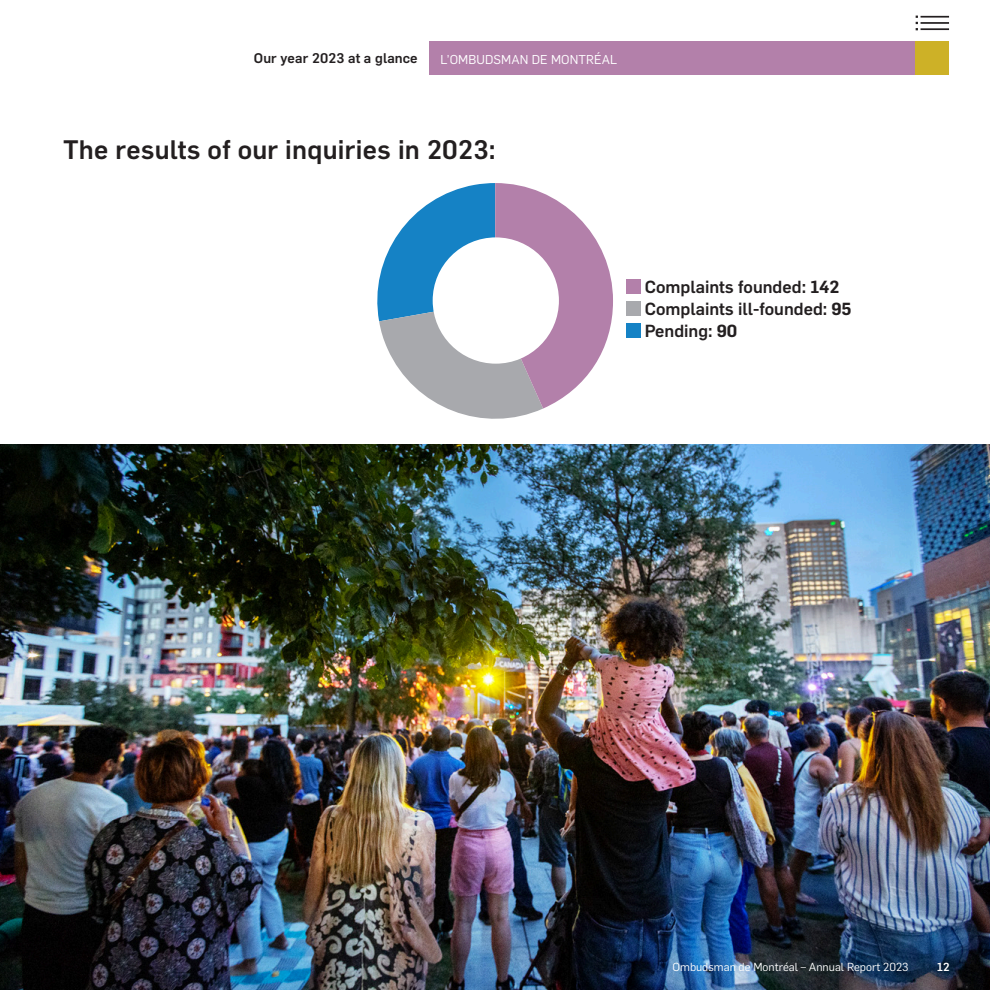
<style>
.page{position:relative;width:990px;height:990px;background:#fff}
.page>*{position:absolute;margin:0;border:0;box-sizing:border-box;transform-origin:0 0}
.GR_Tit_Section{font:500 26.25px "Flama";letter-spacing:.01em;color:#231f20}
.t1{font:500 17.25px "Flama";color:#231f20}
.GR_Tit_Section-2{font:500 13.75px "Flama";letter-spacing:.01em;color:#231f20}
.GR_Tit_Section-3{font:12.62px "Flama";letter-spacing:.01em;color:#fff}
.t2{font:11.5px "Flama";color:#fff}
.t3{font:500 11.5px "Flama";color:#fff}
.s1{font-weight:600}
</style>
<div class="page">
<hr style="left:921px;top:28px;width:28px;height:2px;background:#231f20">
<hr style="left:921px;top:22px;width:28px;height:2px;background:#231f20">
<hr style="left:921px;top:16px;width:28px;height:2px;background:#231f20">
<svg style="left:916px;top:16px;width:2px;height:14px"></svg>
<svg style="left:377px;top:183px;width:236px;height:236px"></svg>
<img style="left:0;top:445px;width:990px;height:545px">
<div style="left:429px;top:41px;width:487px;height:34px;background:#b380aa"></div>
<div style="left:915px;top:41px;width:34px;height:34px;background:#cdb127"></div>
<div style="left:626px;top:279px;width:14px;height:14px;background:#b380aa"></div>
<div style="left:626px;top:301px;width:14px;height:14px;background:#a8a9ad"></div>
<div style="left:626px;top:323px;width:14px;height:14px;background:#1582c5"></div>
<div style="left:433px;top:237px;width:126px;height:127px;background:#fff;border-radius:50%"></div>
<p class="GR_Tit_Section-2" style="left:254px;top:48px;width:165px">Our year 2023 at a glance</p>
<p class="GR_Tit_Section-3" style="left:441px;top:51px;width:178px">L’OMBUDSMAN DE MONTRÉAL</p>
<p class="GR_Tit_Section" style="left:63px;top:130px;width:434px">The results of our inquiries in 2023:</p>
<p class="t1" style="left:645px;top:275px;width:196px">Complaints founded: <span class="s1">142</span></p>
<p class="t1" style="left:645px;top:297px;width:208px">Complaints ill-founded: <span class="s1">95</span></p>
<p class="t1" style="left:645px;top:319px;width:94px">Pending: <span class="s1">90</span></p>
<p class="t2" style="left:673px;top:959px;width:238px">Ombudsman de Montréal – Annual Report 2023</p>
<p class="t3" style="left:937px;top:959px;width:14px">12</p>
</div>
